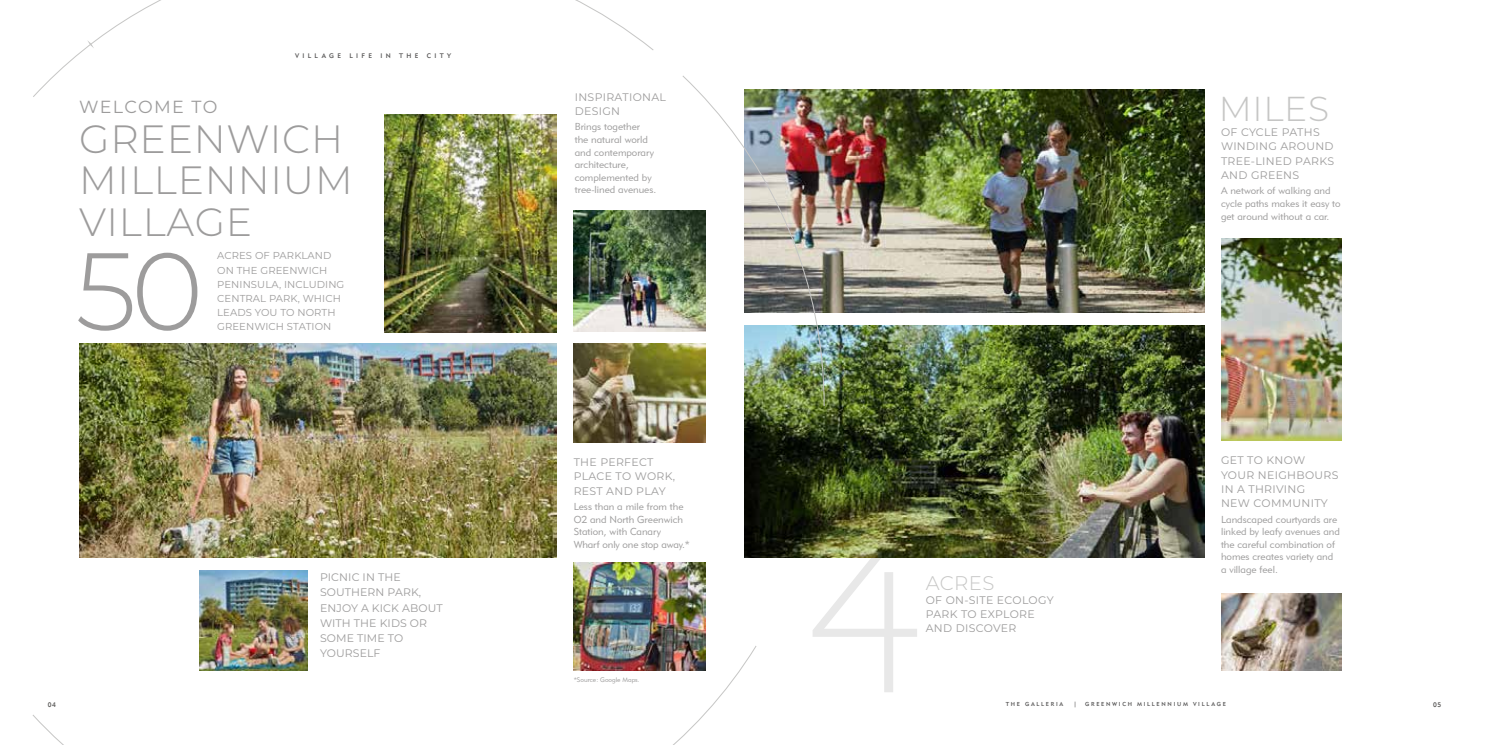
<style>
.page{position:relative;width:1489px;height:745px;background:#fff}
.page>*{position:absolute;margin:0;border:0;box-sizing:border-box;transform-origin:0 0}
.t1{font:300 109.81px "Montserrat";color:#9d9c9c}
.t2{font:300 39.38px/41.5px "Montserrat";letter-spacing:.02em;color:#9d9c9c}
.t3{font:300 34.56px "Montserrat";letter-spacing:.02em;color:#c6c6c5}
.t4{font:300 19.69px "Montserrat";letter-spacing:.02em;color:#c6c6c5}
.t5{font:17.5px "Montserrat";letter-spacing:.07em;color:#9d9c9c}
.t6{font:10.94px/14.2px "Montserrat";letter-spacing:.03em;color:#9d9c9c}
.t7{font:10.94px/15.3px "Montserrat";letter-spacing:.01em;color:#9d9c9c}
.t8{font:10.06px/12.5px "Geometric 415 BT Lite A";color:#9d9c9c}
.t9{font:10.06px/14.2px "Montserrat";letter-spacing:.01em;color:#9d9c9c}
.t10{font:6.56px "Geometric 415 BT Medium A";letter-spacing:.5em;color:#575656}
.t11{font:6.56px "Geometric 415 BT Lite A";color:#9d9c9c}
.t12{font:6.56px "Geometric 415 BT Medium A";color:#585756}
.t13{font:5.69px "Geometric 415 BT Medium A";letter-spacing:.3em;color:#575656}
</style>
<div class="page">
<img style="left:79px;top:343px;width:477px;height:214px">
<img style="left:199px;top:570px;width:108px;height:100px">
<img style="left:384px;top:115px;width:172px;height:218px">
<img style="left:573px;top:211px;width:109px;height:120px">
<img style="left:573px;top:562px;width:132px;height:108px">
<img style="left:573px;top:343px;width:132px;height:99px">
<svg style="left:812px;top:557px;width:105px;height:134px"></svg>
<img style="left:1221px;top:593px;width:120px;height:77px">
<img style="left:744px;top:325px;width:460px;height:232px">
<img style="left:824px;top:90px;width:380px;height:223px">
<img style="left:1221px;top:238px;width:120px;height:202px">
<svg style="left:575px;top:0;width:79px;height:50px"></svg>
<svg style="left:32px;top:715px;width:31px;height:29px"></svg>
<svg style="left:643px;top:645px;width:113px;height:99px"></svg>
<img style="left:682px;top:75px;width:142px;height:331px">
<svg style="left:33px;top:0;width:128px;height:97px"></svg>
<p class="t10" style="left:295px;top:51px;width:47px">VILLAGE</p>
<p class="t10" style="left:349px;top:51px;width:24px">LIFE</p>
<p class="t10" style="left:380px;top:51px;width:12px">I N</p>
<p class="t10" style="left:399px;top:51px;width:21px">THE</p>
<p class="t10" style="left:427px;top:51px;width:26px">CITY</p>
<h3 class="t5" style="left:79px;top:95px;width:140px">WELCOME TO</h3>
<h2 class="t2" style="left:79px;top:117px;width:275px">GREENWICH<br>MILLENNIUM<br>VILLAGE</h2>
<h1 class="t1" style="left:75px;top:216px;width:130px">50</h1>
<p class="t9" style="left:217px;top:248px;width:129px">ACRES OF PARKLAND<br>ON THE GREENWICH<br>PENINSULA, INCLUDING<br>CENTRAL PARK, WHICH<br>LEADS YOU TO NORTH<br>GREENWICH STATION</p>
<p class="t7" style="left:320px;top:568px;width:124px">PICNIC IN THE<br>SOUTHERN PARK,<br>ENJOY A KICK ABOUT<br>WITH THE KIDS OR<br>SOME TIME TO<br>YOURSELF</p>
<p class="t6" style="left:574px;top:89px;width:93px">INSPIRATIONAL<br>DESIGN</p>
<p class="t8" style="left:574px;top:120px;width:83px">Brings together<br>the natural world and contemporary architecture, complemented by tree-lined avenues.</p>
<p class="t6" style="left:573px;top:454px;width:103px">THE PERFECT<br>PLACE TO WORK,<br>REST AND PLAY</p>
<p class="t8" style="left:573px;top:500px;width:118px">Less than a mile from the<br>O2 and North Greenwich<br>Station, with Canary<br>Wharf only one stop away.*</p>
<p class="t11" style="left:573px;top:675px;width:68px">*Source: Google Maps.</p>
<h3 class="t4" style="left:925px;top:569px;width:70px">ACRES</h3>
<p class="t6" style="left:925px;top:592px;width:130px">OF ON-SITE ECOLOGY<br>PARK TO EXPLORE<br>AND DISCOVER</p>
<h3 class="t3" style="left:1218px;top:85px;width:112px">MILES</h3>
<p class="t6" style="left:1220px;top:125px;width:115px">OF CYCLE PATHS<br>WINDING AROUND<br>TREE-LINED PARKS<br>AND GREENS</p>
<p class="t8" style="left:1220px;top:184px;width:121px">A network of walking and cycle paths makes it easy to get around without a car.</p>
<p class="t6" style="left:1220px;top:452px;width:119px">GET TO KNOW<br>YOUR NEIGHBOURS<br>IN A THRIVING<br>NEW COMMUNITY</p>
<p class="t8" style="left:1220px;top:512px;width:120px">Landscaped courtyards are linked by leafy avenues and the careful combination of homes creates variety and a village feel.</p>
<p class="t12" style="left:48px;top:699px;width:10px">04</p>
<p class="t13" style="left:1005px;top:700px;width:59px">THE GALLERIA</p>
<p class="t13" style="left:1073px;top:699px;width:4px">|</p>
<p class="t13" style="left:1085px;top:700px;width:142px">GREENWICH MILLENNIUM VILLAGE</p>
<p class="t12" style="left:1432px;top:699px;width:10px">05</p>
</div>
